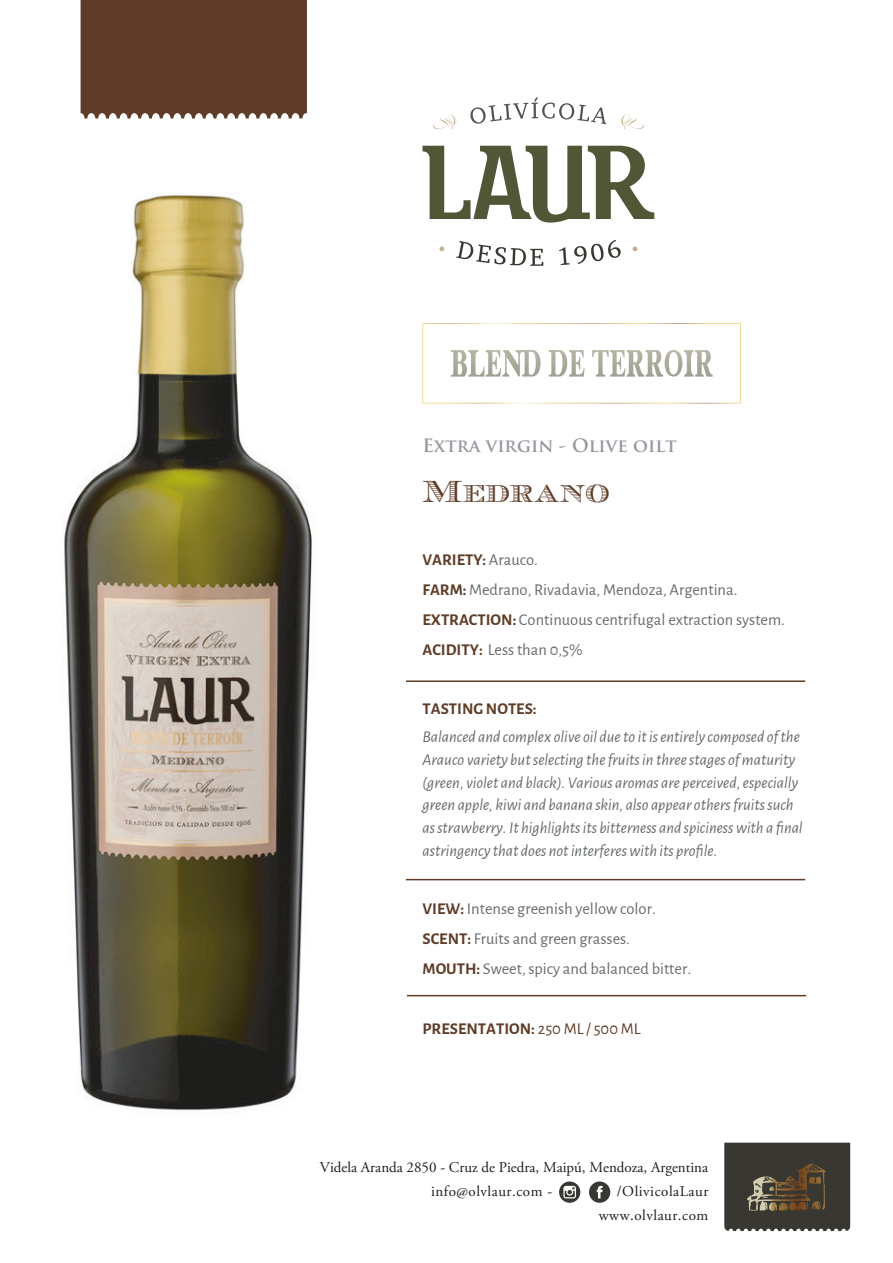
<style>
.page{position:relative;width:893px;height:1263px;background:#fff}
.page>*{position:absolute;margin:0;border:0;box-sizing:border-box;transform-origin:0 0}
.t1{font:31.35px "Ecuyer DAX";color:#5f3c27}
.t2{font:700 18px "Trajan Pro";color:#94989e}
.t3{font:italic 16.5px/22.8px "Alegreya Sans";color:#676b6d}
.t4{font:16.5px/30px "Alegreya Sans";color:#676b6d}
.t5{font:700 16.5px "Alegreya Sans";color:#5f3c27}
.t6{font:15px "Adobe Garamond Pro";color:#1e1e1c}
.t7{font:15px "Adobe Garamond Pro";letter-spacing:.035em;color:#1e1e1c}
.s1{font-weight:700;color:#5f3c27}
.s2{font-weight:400}
</style>
<div class="page">
<img style="left:64px;top:194px;width:248px;height:917px">
<svg style="left:423px;top:323px;width:318px;height:80px"></svg>
<svg style="left:422px;top:146px;width:232px;height:77px"></svg>
<svg style="left:433px;top:114px;width:24px;height:15px"></svg>
<svg style="left:620px;top:114px;width:24px;height:15px"></svg>
<svg style="left:470px;top:98px;width:136px;height:26px"></svg>
<svg style="left:456px;top:241px;width:87px;height:25px"></svg>
<svg style="left:559px;top:240px;width:62px;height:25px"></svg>
<svg style="left:439px;top:246px;width:5px;height:5px"></svg>
<svg style="left:633px;top:246px;width:4px;height:5px"></svg>
<svg style="left:724px;top:1143px;width:126px;height:88px;background:#484238"></svg>
<svg style="left:589px;top:1181px;width:21px;height:22px"></svg>
<svg style="left:559px;top:1181px;width:21px;height:22px"></svg>
<div style="left:81px;top:0;width:226px;height:118px;background:#5f3c27"></div>
<hr style="left:406px;top:680px;width:399px;height:2px;background:#5f3c27">
<hr style="left:406px;top:879px;width:399px;height:1px;background:#5f3c27">
<hr style="left:407px;top:995px;width:399px;height:1px;background:#5f3c27">
<p class="t2" style="left:422px;top:434px;width:256px">Extra virgin - Olive oilt</p>
<h1 class="t1" style="left:422px;top:473px;width:188px">Medrano</h1>
<p class="t4" style="left:422px;top:544px;width:364px"><span class="s1">VARIETY:</span> Arauco.<br><span class="s1">FARM:</span> Medrano, Rivadavia, Mendoza, Argentina.<br><span class="s1">EXTRACTION:</span> Continuous centrifugal extraction system.<br><span class="s1">ACIDITY:</span> Less than 0,5%</p>
<p class="t5" style="left:422px;top:697px;width:116px">TASTING NOTES:</p>
<p class="t3" style="left:422px;top:724px;width:382px">Balanced and complex olive oil due to it is entirely composed of the Arauco variety but selecting the fruits in three stages of maturity (green, violet and black). Various aromas are perceived, especially green apple, kiwi and banana skin, also appear others fruits such as strawberry. It highlights its bitterness and spiciness with a final astringency that does not interferes with its profile.</p>
<p class="t4" style="left:422px;top:893px;width:270px"><span class="s1">VIEW:</span> Intense greenish yellow color.<br><span class="s1">SCENT:</span> Fruits and green grasses.<br><span class="s1">MOUTH:</span> Sweet, spicy and balanced bitter.</p>
<p class="t5" style="left:422px;top:1016px;width:220px">PRESENTATION: <span class="s2">250 ML / 500 ML</span></p>
<p class="t6" style="left:320px;top:1158px;width:390px">Videla Aranda 2850 - Cruz de Piedra, Maipú, Mendoza, Argentina</p>
<p class="t7" style="left:599px;top:1206px;width:111px">www.olvlaur.com</p>
<p class="t7" style="left:431px;top:1182px;width:123px">info@olvlaur.com -</p>
<p class="t7" style="left:617px;top:1182px;width:93px">/OlivicolaLaur</p>
</div>
